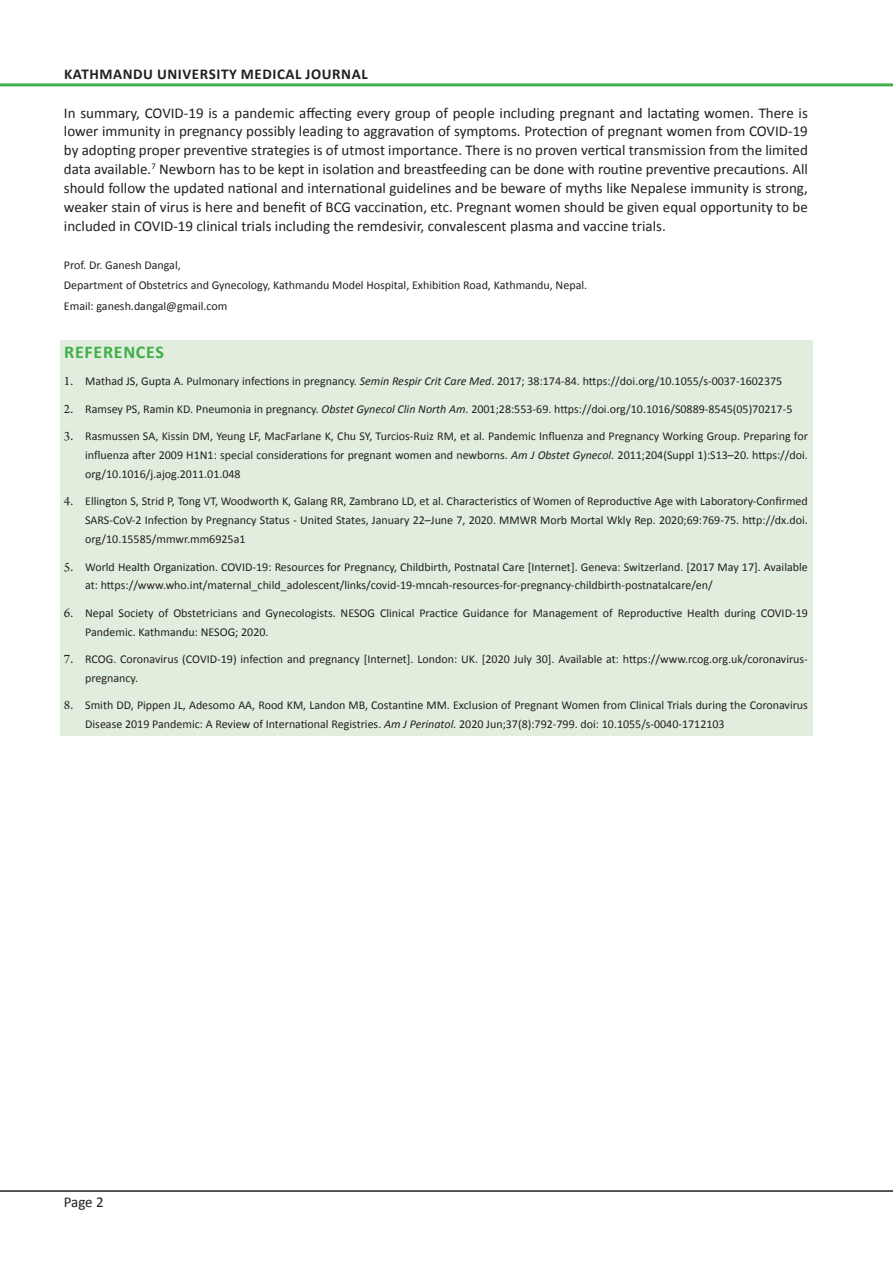
<style>
.page{position:relative;width:893px;height:1263px;background:#fff}
.page>*{position:absolute;margin:0;border:0;box-sizing:border-box;transform-origin:0 0}
.Normal_Text{font:700 18px "Calibri";letter-spacing:.04em;color:#40ae49}
.Normal_Text-2{font:15px/18.9px "Calibri";color:#231f20;text-align:justify}
.Heading_2_-_Sub_head{font:700 15px "Calibri";letter-spacing:.04em;color:#231f20}
.Refrence_Text{font:12px/18.9px "Calibri";color:#231f20}
.Author_Name{font:12px "Calibri";color:#231f20}
.s1{font-family:"Arno Pro";font-size:13.5px}
.s2{font-style:italic}
</style>
<div class="page">
<hr style="left:0;top:1190px;width:893px;height:2px;background:#231f20">
<hr style="left:0;top:83px;width:893px;height:3px;background:#40ae49">
<div style="left:60px;top:340px;width:752px;height:396px;background:#e1eedd"></div>
<p class="Heading_2_-_Sub_head" style="left:64px;top:64px;width:305px">KATHMANDU UNIVERSITY MEDICAL JOURNAL</p>
<p class="Normal_Text-2" style="left:64px;top:103px;width:745px">In summary, COVID-19 is a pandemic affecting every group of people including pregnant and lactating women. There is lower immunity in pregnancy possibly leading to aggravation of symptoms. Protection of pregnant women from COVID-19 by adopting proper preventive strategies is of utmost importance. There is no proven vertical transmission from the limited data available.<sup>7</sup> Newborn has to be kept in isolation and breastfeeding can be done with routine preventive precautions. All should follow the updated national and international guidelines and be beware of myths like Nepalese immunity is strong, weaker stain of virus is here and benefit of BCG vaccination, etc. Pregnant women should be given equal opportunity to be included in COVID-19 clinical trials including the remdesivir, convalescent plasma and vaccine trials.</p>
<p class="Author_Name" style="left:64px;top:257px;width:118px">Prof. Dr. Ganesh Dangal,</p>
<p class="Author_Name" style="left:64px;top:278px;width:525px">Department of Obstetrics and Gynecology, Kathmandu Model Hospital, Exhibition Road, Kathmandu, Nepal.</p>
<p class="Author_Name" style="left:64px;top:298px;width:165px">Email: ganesh.dangal@gmail.com</p>
<p class="Normal_Text" style="left:64px;top:340px;width:101px">REFERENCES</p>
<p class="Refrence_Text" style="left:64px;top:372px;width:720px"><span class="s1">1.</span> Mathad JS, Gupta A. Pulmonary infections in pregnancy. <span class="s2">Semin Respir Crit Care Med</span>. 2017; 38:174-84. https://doi.org/10.1055/s-0037-1602375</p>
<p class="Refrence_Text" style="left:64px;top:399px;width:730px"><span class="s1">2.</span> Ramsey PS, Ramin KD. Pneumonia in pregnancy. <span class="s2">Obstet Gynecol Clin North Am</span>. 2001;28:553-69. https://doi.org/10.1016/S0889-8545(05)70217-5</p>
<p class="Refrence_Text" style="left:85px;top:427px;width:724px;text-align:justify;text-indent:-21px"><span class="s1">3.</span> Rasmussen SA, Kissin DM, Yeung LF, MacFarlane K, Chu SY, Turcios-Ruiz RM, et al. Pandemic Influenza and Pregnancy Working Group. Preparing for influenza after 2009 H1N1: special considerations for pregnant women and newborns. <span class="s2">Am J Obstet Gynecol.</span> 2011;204(Suppl 1):S13–20. https://doi. org/10.1016/j.ajog.2011.01.048</p>
<p class="Refrence_Text" style="left:85px;top:492px;width:724px;text-align:justify;text-indent:-21px"><span class="s1">4.</span> Ellington S, Strid P, Tong VT, Woodworth K, Galang RR, Zambrano LD, et al. Characteristics of Women of Reproductive Age with Laboratory-Confirmed SARS-CoV-2 Infection by Pregnancy Status - United States, January 22–June 7, 2020. MMWR Morb Mortal Wkly Rep. 2020;69:769-75. http://dx.doi. org/10.15585/mmwr.mm6925a1</p>
<p class="Refrence_Text" style="left:85px;top:557px;width:724px;text-indent:-21px"><span class="s1">5.</span> World Health Organization. COVID-19: Resources for Pregnancy, Childbirth, Postnatal Care [Internet]. Geneva: Switzerland. [2017 May 17]. Available at: https://www.who.int/maternal_child_adolescent/links/covid-19-mncah-resources-for-pregnancy-childbirth-postnatalcare/en/</p>
<p class="Refrence_Text" style="left:85px;top:603px;width:724px;text-indent:-21px"><span class="s1">6.</span> Nepal Society of Obstetricians and Gynecologists. NESOG Clinical Practice Guidance for Management of Reproductive Health during COVID-19<br>Pandemic. Kathmandu: NESOG; 2020.</p>
<p class="Refrence_Text" style="left:85px;top:650px;width:724px;text-indent:-21px"><span class="s1">7.</span> RCOG. Coronavirus (COVID-19) infection and pregnancy [Internet]. London: UK. [2020 July 30]. Available at: https://www.rcog.org.uk/coronavirus&shy;pregnancy.</p>
<p class="Refrence_Text" style="left:85px;top:696px;width:724px;text-indent:-21px"><span class="s1">8.</span> Smith DD, Pippen JL, Adesomo AA, Rood KM, Landon MB, Costantine MM. Exclusion of Pregnant Women from Clinical Trials during the Coronavirus<br>Disease 2019 Pandemic: A Review of International Registries. <span class="s2">Am J Perinatol.</span> 2020 Jun;37(8):792-799. doi: 10.1055/s-0040-1712103</p>
<p class="Normal_Text-2" style="left:64px;top:1193px;width:42px">Page 2</p>
</div>
